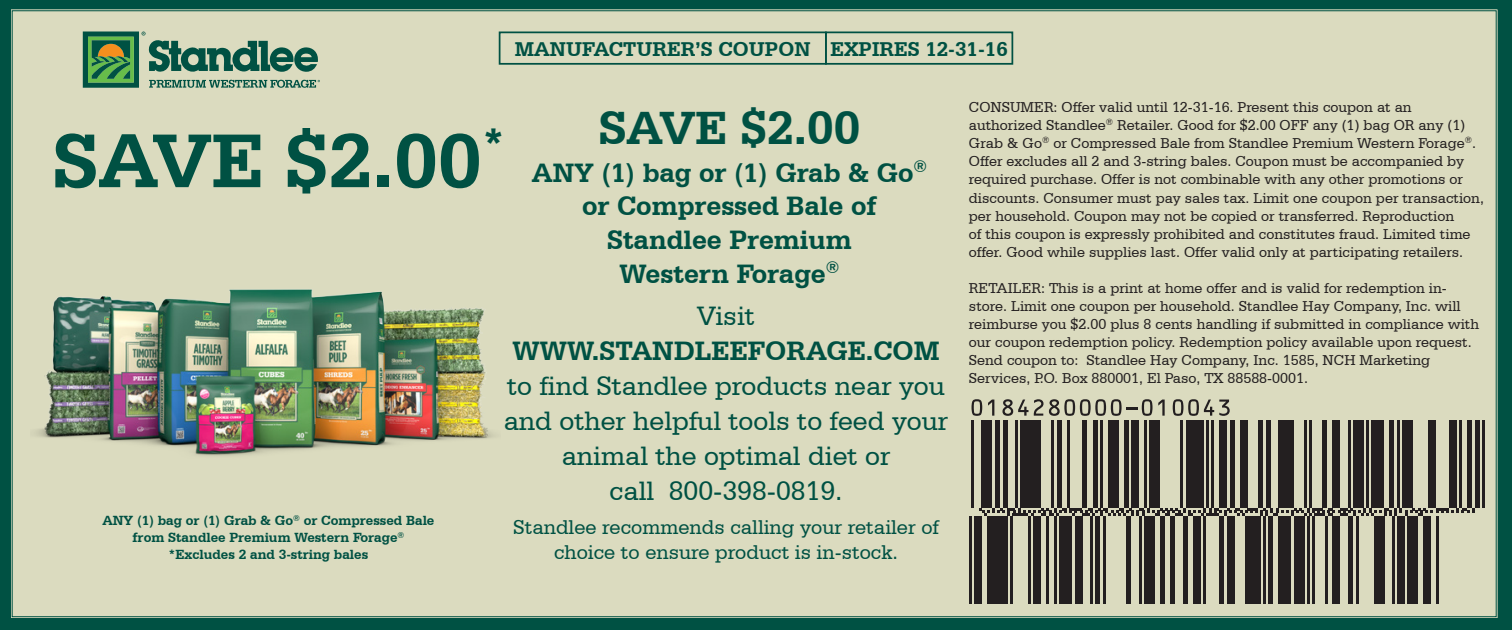
<style>
.page{position:relative;width:1512px;height:630px;background:#005143}
.page>*{position:absolute;margin:0;border:0;box-sizing:border-box;transform-origin:0 0}
.t1{font:700 80.5px "Serifa BT";color:#005143}
.t2{font:700 49px "Serifa BT";color:#005143}
.t3{font:28px/35px "Serifa BT";color:#005143;text-align:center}
.t4{font:700 28px/33.6px "Serifa BT";color:#005143;text-align:center}
.t5{font:21px/25.2px "Serifa BT";color:#005143;text-align:center}
.t6{font:700 21px "Serifa BT";color:#005143}
.Paragraph_Style_1{font:15.05px/18.2px "Serifa BT";color:#231f20}
.t7{font:700 14px "Serifa BT";color:#005143}
.s1{font-weight:700}
</style>
<div class="page">
<div style="left:11px;top:9px;width:1487px;height:609px;background:#dbdbbf"></div>
<svg style="left:83px;top:32px;width:237px;height:56px"></svg>
<div style="left:499px;top:32px;width:328px;height:33px;border:2px solid #005143"></div>
<div style="left:825px;top:32px;width:188px;height:33px;border:2px solid #005143"></div>
<hr style="left:972px;top:420px;width:2px;height:88px;background:#231f20">
<div style="left:982px;top:420px;width:10px;height:88px;background:#231f20"></div>
<div style="left:995px;top:420px;width:5px;height:88px;background:#231f20"></div>
<hr style="left:1003px;top:420px;width:4px;height:88px;background:#231f20">
<hr style="left:1015px;top:420px;width:3px;height:88px;background:#231f20">
<div style="left:1021px;top:420px;width:20px;height:88px;background:#231f20"></div>
<hr style="left:1052px;top:420px;width:2px;height:88px;background:#231f20">
<div style="left:1057px;top:420px;width:5px;height:88px;background:#231f20"></div>
<hr style="left:1067px;top:420px;width:2px;height:88px;background:#231f20">
<hr style="left:1083px;top:420px;width:4px;height:88px;background:#231f20">
<div style="left:1093px;top:420px;width:5px;height:88px;background:#231f20"></div>
<hr style="left:1101px;top:420px;width:2px;height:88px;background:#231f20">
<div style="left:1108px;top:420px;width:10px;height:88px;background:#231f20"></div>
<div style="left:1124px;top:420px;width:5px;height:88px;background:#231f20"></div>
<div style="left:1132px;top:420px;width:7px;height:88px;background:#231f20"></div>
<hr style="left:1144px;top:420px;width:3px;height:88px;background:#231f20">
<div style="left:1150px;top:420px;width:10px;height:88px;background:#231f20"></div>
<hr style="left:1181px;top:420px;width:2px;height:88px;background:#231f20">
<div style="left:1186px;top:420px;width:17px;height:88px;background:#231f20"></div>
<hr style="left:1206px;top:420px;width:3px;height:88px;background:#231f20">
<hr style="left:1212px;top:420px;width:2px;height:88px;background:#231f20">
<div style="left:1219px;top:420px;width:8px;height:88px;background:#231f20"></div>
<hr style="left:1230px;top:420px;width:4px;height:88px;background:#231f20">
<div style="left:1240px;top:420px;width:7px;height:88px;background:#231f20"></div>
<div style="left:1258px;top:420px;width:5px;height:88px;background:#231f20"></div>
<div style="left:1266px;top:420px;width:5px;height:88px;background:#231f20"></div>
<div style="left:1279px;top:420px;width:15px;height:88px;background:#231f20"></div>
<hr style="left:1304px;top:420px;width:3px;height:88px;background:#231f20">
<hr style="left:1310px;top:420px;width:2px;height:88px;background:#231f20">
<div style="left:1322px;top:420px;width:5px;height:88px;background:#231f20"></div>
<div style="left:1333px;top:420px;width:7px;height:88px;background:#231f20"></div>
<hr style="left:1348px;top:420px;width:3px;height:88px;background:#231f20">
<div style="left:1353px;top:420px;width:10px;height:88px;background:#231f20"></div>
<hr style="left:1366px;top:420px;width:3px;height:88px;background:#231f20">
<div style="left:1371px;top:420px;width:13px;height:88px;background:#231f20"></div>
<hr style="left:1390px;top:420px;width:4px;height:88px;background:#231f20">
<hr style="left:1397px;top:420px;width:3px;height:88px;background:#231f20">
<div style="left:1402px;top:420px;width:10px;height:88px;background:#231f20"></div>
<div style="left:1428px;top:420px;width:8px;height:88px;background:#231f20"></div>
<div style="left:1449px;top:420px;width:7px;height:88px;background:#231f20"></div>
<hr style="left:1459px;top:420px;width:2px;height:88px;background:#231f20">
<div style="left:1467px;top:420px;width:5px;height:88px;background:#231f20"></div>
<hr style="left:1475px;top:420px;width:4px;height:88px;background:#231f20">
<hr style="left:1482px;top:420px;width:3px;height:88px;background:#231f20">
<svg style="left:979px;top:508px;width:495px;height:8px;background:#7f7d6f"></svg>
<hr style="left:969px;top:516px;width:2px;height:87px;background:#231f20">
<div style="left:974px;top:516px;width:8px;height:87px;background:#231f20"></div>
<div style="left:987px;top:516px;width:20px;height:87px;background:#231f20"></div>
<hr style="left:1010px;top:516px;width:3px;height:87px;background:#231f20">
<hr style="left:1028px;top:516px;width:3px;height:87px;background:#231f20">
<div style="left:1034px;top:516px;width:7px;height:87px;background:#231f20"></div>
<hr style="left:1046px;top:516px;width:3px;height:87px;background:#231f20">
<hr style="left:1054px;top:516px;width:2px;height:87px;background:#231f20">
<div style="left:1059px;top:516px;width:13px;height:87px;background:#231f20"></div>
<div style="left:1075px;top:516px;width:7px;height:87px;background:#231f20"></div>
<hr style="left:1090px;top:516px;width:3px;height:87px;background:#231f20">
<div style="left:1095px;top:516px;width:5px;height:87px;background:#231f20"></div>
<hr style="left:1103px;top:516px;width:2px;height:87px;background:#231f20">
<div style="left:1126px;top:516px;width:5px;height:87px;background:#231f20"></div>
<hr style="left:1139px;top:516px;width:3px;height:87px;background:#231f20">
<div style="left:1144px;top:516px;width:10px;height:87px;background:#231f20"></div>
<div style="left:1160px;top:516px;width:5px;height:87px;background:#231f20"></div>
<div style="left:1170px;top:516px;width:5px;height:87px;background:#231f20"></div>
<div style="left:1183px;top:516px;width:5px;height:87px;background:#231f20"></div>
<div style="left:1193px;top:516px;width:8px;height:87px;background:#231f20"></div>
<hr style="left:1204px;top:516px;width:2px;height:87px;background:#231f20">
<div style="left:1219px;top:516px;width:5px;height:87px;background:#231f20"></div>
<div style="left:1227px;top:516px;width:7px;height:87px;background:#231f20"></div>
<div style="left:1245px;top:516px;width:15px;height:87px;background:#231f20"></div>
<hr style="left:1263px;top:516px;width:2px;height:87px;background:#231f20">
<div style="left:1268px;top:516px;width:5px;height:87px;background:#231f20"></div>
<div style="left:1279px;top:516px;width:12px;height:87px;background:#231f20"></div>
<div style="left:1294px;top:516px;width:10px;height:87px;background:#231f20"></div>
<hr style="left:1307px;top:516px;width:2px;height:87px;background:#231f20">
<hr style="left:1312px;top:516px;width:2px;height:87px;background:#231f20">
<hr style="left:1325px;top:516px;width:2px;height:87px;background:#231f20">
<div style="left:1333px;top:516px;width:7px;height:87px;background:#231f20"></div>
<div style="left:1348px;top:516px;width:5px;height:87px;background:#231f20"></div>
<hr style="left:1356px;top:516px;width:2px;height:87px;background:#231f20">
<div style="left:1374px;top:516px;width:10px;height:87px;background:#231f20"></div>
<hr style="left:1392px;top:516px;width:2px;height:87px;background:#231f20">
<div style="left:1397px;top:516px;width:8px;height:87px;background:#231f20"></div>
<div style="left:1408px;top:516px;width:10px;height:87px;background:#231f20"></div>
<div style="left:1423px;top:516px;width:7px;height:87px;background:#231f20"></div>
<hr style="left:1436px;top:516px;width:2px;height:87px;background:#231f20">
<svg style="left:972px;top:399px;width:10px;height:17px"></svg>
<svg style="left:988px;top:400px;width:6px;height:16px"></svg>
<svg style="left:1002px;top:399px;width:163px;height:17px;background:#a3a18e"></svg>
<svg style="left:1173px;top:399px;width:57px;height:17px"></svg>
<img style="left:30px;top:232px;width:470px;height:267px">
<p class="t6" style="left:515px;top:36px;width:297px">MANUFACTURER’S COUPON</p>
<p class="t6" style="left:830px;top:36px;width:179px">EXPIRES 12-31-16</p>
<p class="t1" style="left:53px;top:111px;width:454px">SAVE $2.00<sup>*</sup></p>
<p class="t2" style="left:599px;top:98px;width:263px">SAVE $2.00</p>
<p class="t4" style="left:532px;top:155px;width:397px">ANY (1) bag or (1) Grab &amp; Go<sup>® </sup>or Compressed Bale of</p>
<p class="t4" style="left:607px;top:222px;width:246px">Standlee Premium<br>Western Forage<sup>®</sup></p>
<p class="t7" style="left:102px;top:512px;width:334px">ANY (1) bag or (1) Grab &amp; Go<sup>®</sup> or Compressed Bale</p>
<p class="t7" style="left:132px;top:529px;width:273px">from Standlee Premium Western Forage<sup>®</sup></p>
<p class="t7" style="left:169px;top:546px;width:201px">*Excludes 2 and 3-string bales</p>
<p class="t3" style="left:697px;top:298px;width:60px">Visit</p>
<p class="t3" style="left:504px;top:333px;width:446px"><span class="s1">WWW.STANDLEEFORAGE.COM </span>to find Standlee products near you and other helpful tools to feed your animal the optimal diet or<br>call 800-398-0819.</p>
<p class="t5" style="left:513px;top:514px;width:427px">Standlee recommends calling your retailer of choice to ensure product is in-stock.</p>
<p class="Paragraph_Style_1" style="left:969px;top:98px;width:517px">CONSUMER: Offer valid until 12-31-16. Present this coupon at an authorized Standlee<sup>®</sup> Retailer. Good for $2.00 OFF any (1) bag OR any (1)<br>Grab &amp; Go<sup>®</sup> or Compressed Bale from Standlee Premium Western Forage<sup>®</sup>.<br>Offer excludes all 2 and 3-string bales. Coupon must be accompanied by required purchase. Offer is not combinable with any other promotions or discounts. Consumer must pay sales tax. Limit one coupon per transaction, per household. Coupon may not be copied or transferred. Reproduction<br>of this coupon is expressly prohibited and constitutes fraud. Limited time offer. Good while supplies last. Offer valid only at participating retailers.</p>
<p class="Paragraph_Style_1" style="left:969px;top:279px;width:512px">RETAILER: This is a print at home offer and is valid for redemption in&shy;store. Limit one coupon per household. Standlee Hay Company, Inc. will reimburse you $2.00 plus 8 cents handling if submitted in compliance with our coupon redemption policy. Redemption policy available upon request.<br>Send coupon to: Standlee Hay Company, Inc. 1585, NCH Marketing Services, P.O. Box 880001, El Paso, TX 88588-0001.</p>
</div>
